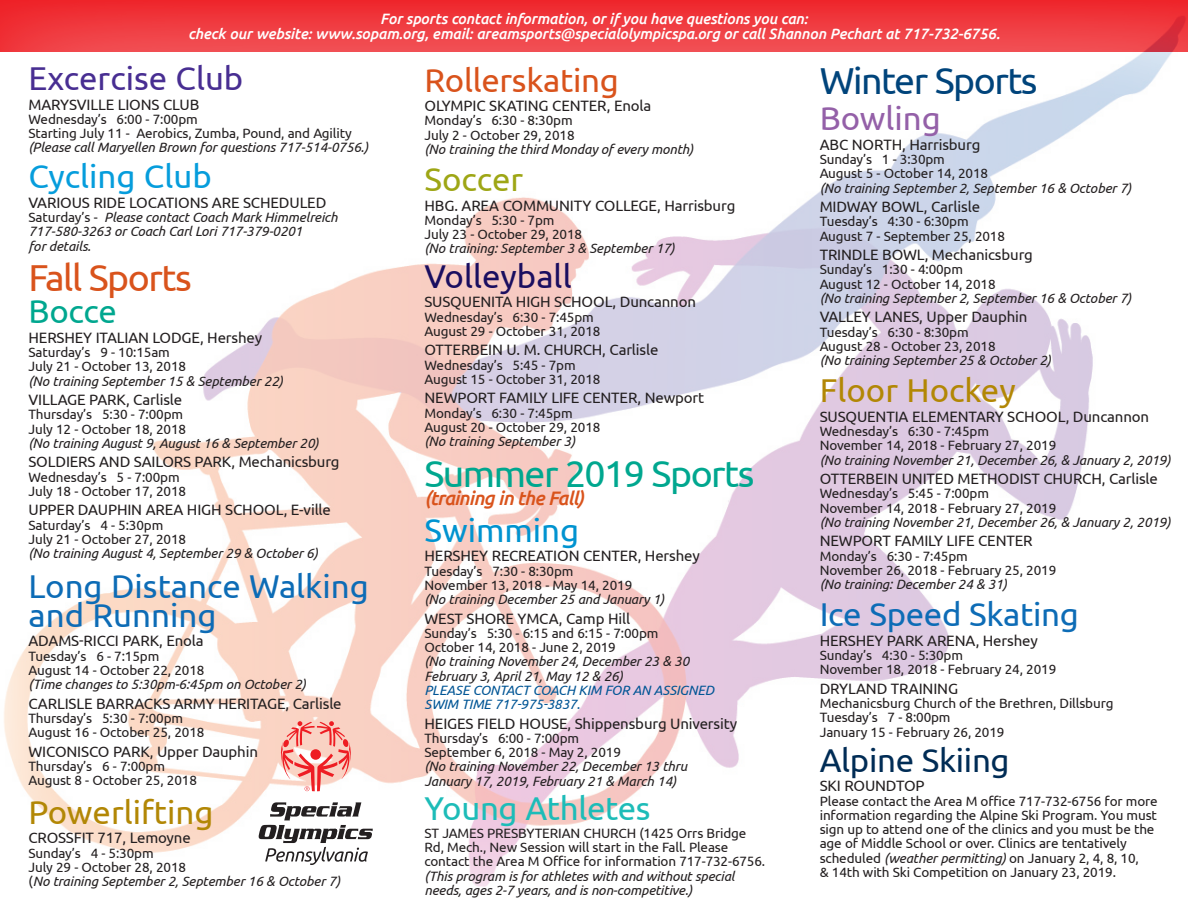
<style>
.page{position:relative;width:1188px;height:918px;background:#fff}
.page>*{position:absolute;margin:0;border:0;box-sizing:border-box;transform-origin:0 0}
.t1{font:37.5px "Ubuntu";letter-spacing:-.04em;color:#00a78f}
.t2{font:37.5px "Ubuntu";letter-spacing:-.04em;color:#00447b}
.t3{font:37.5px "Ubuntu";letter-spacing:-.04em;color:#d9531c}
.t4{font:33px/28.5px "Ubuntu";color:#0d6cb6}
.t5{font:33px "Ubuntu";color:#b28705}
.t6{font:33px "Ubuntu";color:#482e92}
.t7{font:33px "Ubuntu";letter-spacing:-.01em;color:#d9531c}
.t8{font:33px "Ubuntu";letter-spacing:-.01em;color:#1dbcb8}
.t9{font:33px "Ubuntu";letter-spacing:-.01em;color:#002c55}
.t10{font:33px "Ubuntu";color:#069ddc}
.t11{font:33px "Ubuntu";color:#1a0e60}
.t12{font:33px "Ubuntu";color:#0093d0}
.t13{font:33px "Ubuntu";color:#9460a8}
.t14{font:33px "Ubuntu";color:#9ea615}
.t15{font:33px "Ubuntu";letter-spacing:-.01em;color:#00a78f}
.t16{font:italic 500 19.5px "Ubuntu";letter-spacing:-.04em;color:#d9531c}
.t17{font:15px "Ubuntu";letter-spacing:-.01em;color:#231f20}
.t18{font:italic 500 15px/15px "Ubuntu";letter-spacing:-.01em;color:#fff;text-align:center}
.t19{font:13.5px/14.2px "Ubuntu";letter-spacing:-.01em;color:#231f20}
.t20{font:italic 13.5px/14.2px "Ubuntu";letter-spacing:-.01em;color:#231f20}
.s1{font-style:italic}
.s2{font-style:normal}
.s3{color:#005595}
</style>
<div class="page">
<img style="left:0;top:0;width:1188px;height:887px">
<svg style="left:280px;top:721px;width:72px;height:70px"></svg>
<svg style="left:258px;top:802px;width:115px;height:63px"></svg>
<p class="t18" style="left:188px;top:11px;width:813px">For sports contact information, or if you have questions you can:<br>check our website: www.sopam.org, email: areamsports@specialolympicspa.org or call Shannon Pechart at 717-732-6756.</p>
<p class="t6" style="left:28px;top:58px;width:216px">Excercise Club</p>
<p class="t17" style="left:28px;top:95px;width:172px">MARYSVILLE LIONS CLUB</p>
<p class="t19" style="left:28px;top:112px;width:341px">Wednesday’s 6:00 - 7:00pm<br>Starting July 11 - Aerobics, Zumba, Pound, and Agility <span class="s1">(Please call Maryellen Brown for questions 717-514-0756.)</span></p>
<p class="t10" style="left:28px;top:157px;width:185px">Cycling Club</p>
<p class="t17" style="left:28px;top:194px;width:299px">VARIOUS RIDE LOCATIONS ARE SCHEDULED</p>
<p class="t20" style="left:28px;top:210px;width:311px"><span class="s2">Saturday’s -</span> Please contact Coach Mark Himmelreich<br>717-580-3263 or Coach Carl Lori 717-379-0201<br>for details.</p>
<p class="t3" style="left:28px;top:255px;width:165px">Fall Sports</p>
<p class="t15" style="left:28px;top:292px;width:90px">Bocce</p>
<p class="t17" style="left:28px;top:329px;width:235px">HERSHEY ITALIAN LODGE, Hershey</p>
<p class="t19" style="left:28px;top:345px;width:256px">Saturday’s 9 - 10:15am<br>July 21 - October 13, 2018<br><span class="s1">(No training September 15 &amp; September 22)</span></p>
<p class="t17" style="left:28px;top:391px;width:155px">VILLAGE PARK, Carlisle</p>
<p class="t19" style="left:28px;top:407px;width:292px">Thursday’s 5:30 - 7:00pm<br>July 12 - October 18, 2018<br><span class="s1">(No training August 9, August 16 &amp; September 20)</span></p>
<p class="t17" style="left:28px;top:453px;width:313px">SOLDIERS AND SAILORS PARK, Mechanicsburg</p>
<p class="t19" style="left:28px;top:469px;width:159px">Wednesday’s 5 - 7:00pm<br>July 18 - October 17, 2018</p>
<p class="t17" style="left:28px;top:501px;width:304px">UPPER DAUPHIN AREA HIGH SCHOOL, E-ville</p>
<p class="t20" style="left:28px;top:517px;width:291px"><span class="s2">Saturday’s 4 - 5:30pm<br>July 21 - October 27, 2018<br></span>(No training August 4, September 29 &amp; October 6)</p>
<p class="t4" style="left:28px;top:571px;width:342px">Long Distance Walking and Running</p>
<p class="t17" style="left:28px;top:632px;width:177px">ADAMS-RICCI PARK, Enola</p>
<p class="t19" style="left:28px;top:648px;width:279px">Tuesday’s 6 - 7:15pm<br>August 14 - October 22, 2018<br><span class="s1">(Time changes to 5:30pm-6:45pm on October 2)</span></p>
<p class="t17" style="left:28px;top:694px;width:315px">CARLISLE BARRACKS ARMY HERITAGE, Carlisle</p>
<p class="t19" style="left:28px;top:711px;width:177px">Thursday’s 5:30 - 7:00pm<br>August 16 - October 25, 2018</p>
<p class="t17" style="left:28px;top:742px;width:231px">WICONISCO PARK, Upper Dauphin</p>
<p class="t19" style="left:28px;top:759px;width:170px">Thursday’s 6 - 7:00pm<br>August 8 - October 25, 2018</p>
<p class="t5" style="left:28px;top:792px;width:186px">Powerlifting</p>
<p class="t17" style="left:28px;top:829px;width:164px">CROSSFIT 717, Lemoyne</p>
<p class="t20" style="left:28px;top:845px;width:313px"><span class="s2">Sunday’s 4 - 5:30pm<br>July 29 - October 28, 2018<br>(</span>No training September 2, September 16 &amp; October 7)</p>
<p class="t7" style="left:424px;top:60px;width:196px">Rollerskating</p>
<p class="t17" style="left:424px;top:97px;width:228px">OLYMPIC SKATING CENTER, Enola</p>
<p class="t19" style="left:424px;top:113px;width:271px">Monday’s 6:30 - 8:30pm<br>July 2 - October 29, 2018<br><span class="s1">(No training the third Monday of every month)</span></p>
<p class="t14" style="left:424px;top:159px;width:100px">Soccer</p>
<p class="t17" style="left:424px;top:196px;width:312px">HBG. AREA COMMUNITY COLLEGE, Harrisburg</p>
<p class="t19" style="left:424px;top:213px;width:252px">Monday’s 5:30 - 7pm<br>July 23 - October 29, 2018<br><span class="s1">(No training: September 3 &amp; September 17)</span></p>
<p class="t11" style="left:424px;top:256px;width:149px">Volleyball</p>
<p class="t17" style="left:424px;top:293px;width:273px">SUSQUENITA HIGH SCHOOL, Duncannon</p>
<p class="t19" style="left:424px;top:309px;width:177px">Wednesday’s 6:30 - 7:45pm<br>August 29 - October 31, 2018</p>
<p class="t17" style="left:424px;top:341px;width:235px">OTTERBEIN U. M. CHURCH, Carlisle</p>
<p class="t19" style="left:424px;top:357px;width:177px">Wednesday’s 5:45 - 7pm<br>August 15 - October 31, 2018</p>
<p class="t17" style="left:424px;top:389px;width:281px">NEWPORT FAMILY LIFE CENTER, Newport</p>
<p class="t19" style="left:424px;top:405px;width:177px">Monday’s 6:30 - 7:45pm<br>August 20 - October 29, 2018 <span class="s1">(No training September 3)</span></p>
<p class="t1" style="left:424px;top:451px;width:332px">Summer 2019 Sports</p>
<p class="t2" style="left:820px;top:58px;width:219px">Winter Sports</p>
<p class="t13" style="left:820px;top:99px;width:123px">Bowling</p>
<p class="t17" style="left:820px;top:136px;width:162px">ABC NORTH, Harrisburg</p>
<p class="t20" style="left:820px;top:152px;width:313px"><span class="s2">Sunday’s 1 - 3:30pm<br>August 5 - October 14, 2018<br></span>(No training September 2, September 16 &amp; October 7)</p>
<p class="t17" style="left:820px;top:198px;width:162px">MIDWAY BOWL, Carlisle</p>
<p class="t19" style="left:820px;top:214px;width:187px">Tuesday’s 4:30 - 6:30pm<br>August 7 - September 25, 2018</p>
<p class="t17" style="left:820px;top:246px;width:215px">TRINDLE BOWL, Mechanicsburg</p>
<p class="t20" style="left:820px;top:262px;width:313px"><span class="s2">Sunday’s 1:30 - 4:00pm<br>August 12 - October 14, 2018<br></span>(No training September 2, September 16 &amp; October 7)</p>
<p class="t17" style="left:820px;top:308px;width:209px">VALLEY LANES, Upper Dauphin</p>
<p class="t19" style="left:820px;top:324px;width:233px">Tuesday’s 6:30 - 8:30pm<br>August 28 - October 23, 2018<br><span class="s1">(No training September 25 &amp; October 2)</span></p>
<p class="t5" style="left:820px;top:371px;width:198px">Floor Hockey</p>
<p class="t17" style="left:820px;top:407px;width:331px">SUSQUENTIA ELEMENTARY SCHOOL, Duncannon</p>
<p class="t19" style="left:820px;top:424px;width:352px">Wednesday’s 6:30 - 7:45pm<br>November 14, 2018 - February 27, 2019<br><span class="s1">(No training November 21, December 26, &amp; January 2, 2019)</span></p>
<p class="t17" style="left:820px;top:470px;width:340px">OTTERBEIN UNITED METHODIST CHURCH, Carlisle</p>
<p class="t19" style="left:820px;top:486px;width:352px">Wednesday’s 5:45 - 7:00pm<br>November 14, 2018 - February 27, 2019<br><span class="s1">(No training November 21, December 26, &amp; January 2, 2019)</span></p>
<p class="t17" style="left:820px;top:532px;width:214px">NEWPORT FAMILY LIFE CENTER</p>
<p class="t19" style="left:820px;top:548px;width:238px">Monday’s 6:30 - 7:45pm<br>November 26, 2018 - February 25, 2019 <span class="s1">(No training: December 24 &amp; 31)</span></p>
<p class="t4" style="left:820px;top:599px;width:261px">Ice Speed Skating</p>
<p class="t17" style="left:820px;top:631px;width:220px">HERSHEY PARK ARENA, Hershey</p>
<p class="t19" style="left:820px;top:648px;width:238px">Sunday’s 4:30 - 5:30pm<br>November 18, 2018 - February 24, 2019</p>
<p class="t17" style="left:820px;top:679px;width:140px">DRYLAND TRAINING</p>
<p class="t19" style="left:820px;top:696px;width:295px">Mechanicsburg Church of the Brethren, Dillsburg<br>Tuesday’s 7 - 8:00pm<br>January 15 - February 26, 2019</p>
<p class="t9" style="left:820px;top:740px;width:191px">Alpine Skiing</p>
<p class="t17" style="left:820px;top:777px;width:106px">SKI ROUNDTOP</p>
<p class="t19" style="left:820px;top:793px;width:340px">Please contact the Area M office 717-732-6756 for more information regarding the Alpine Ski Program. You must sign up to attend one of the clinics and you must be the age of Middle School or over. Clinics are tentatively scheduled <span class="s1">(weather permitting)</span> on January 2, 4, 8, 10,<br>&amp; 14th with Ski Competition on January 23, 2019.</p>
<p class="t16" style="left:424px;top:486px;width:161px">(training in the Fall)</p>
<p class="t12" style="left:424px;top:510px;width:156px">Swimming</p>
<p class="t17" style="left:424px;top:547px;width:277px">HERSHEY RECREATION CENTER, Hershey</p>
<p class="t19" style="left:424px;top:563px;width:242px">Tuesday’s 7:30 - 8:30pm<br>November 13, 2018 - May 14, 2019<br><span class="s1">(No training December 25 and January 1)</span></p>
<p class="t17" style="left:424px;top:609px;width:207px">WEST SHORE YMCA, Camp Hill</p>
<p class="t20" style="left:424px;top:626px;width:291px"><span class="s2">Sunday’s 5:30 - 6:15 and 6:15 - 7:00pm<br>October 14, 2018 - June 2, 2019<br></span>(No training November 24, December 23 &amp; 30<br>February 3, April 21, May 12 &amp; 26)<br><span class="s3">PLEASE CONTACT COACH KIM FOR AN ASSIGNED SWIM TIME 717-975-3837.</span></p>
<p class="t17" style="left:424px;top:714px;width:314px">HEIGES FIELD HOUSE, Shippensburg University</p>
<p class="t20" style="left:424px;top:731px;width:264px"><span class="s2">Thursday’s 6:00 - 7:00pm<br>September 6, 2018 - May 2, 2019<br></span>(No training November 22, December 13 thru January 17, 2019, February 21 &amp; March 14)</p>
<p class="t8" style="left:424px;top:788px;width:228px">Young Athletes</p>
<p class="t19" style="left:424px;top:825px;width:342px">ST JAMES PRESBYTERIAN CHURCH (1425 Orrs Bridge Rd, Mech., New Session will start in the Fall. Please contact the Area M Office for information 717-732-6756. <span class="s1">(This program is for athletes with and without special needs, ages 2-7 years, and is non-competitive.)</span></p>
</div>
